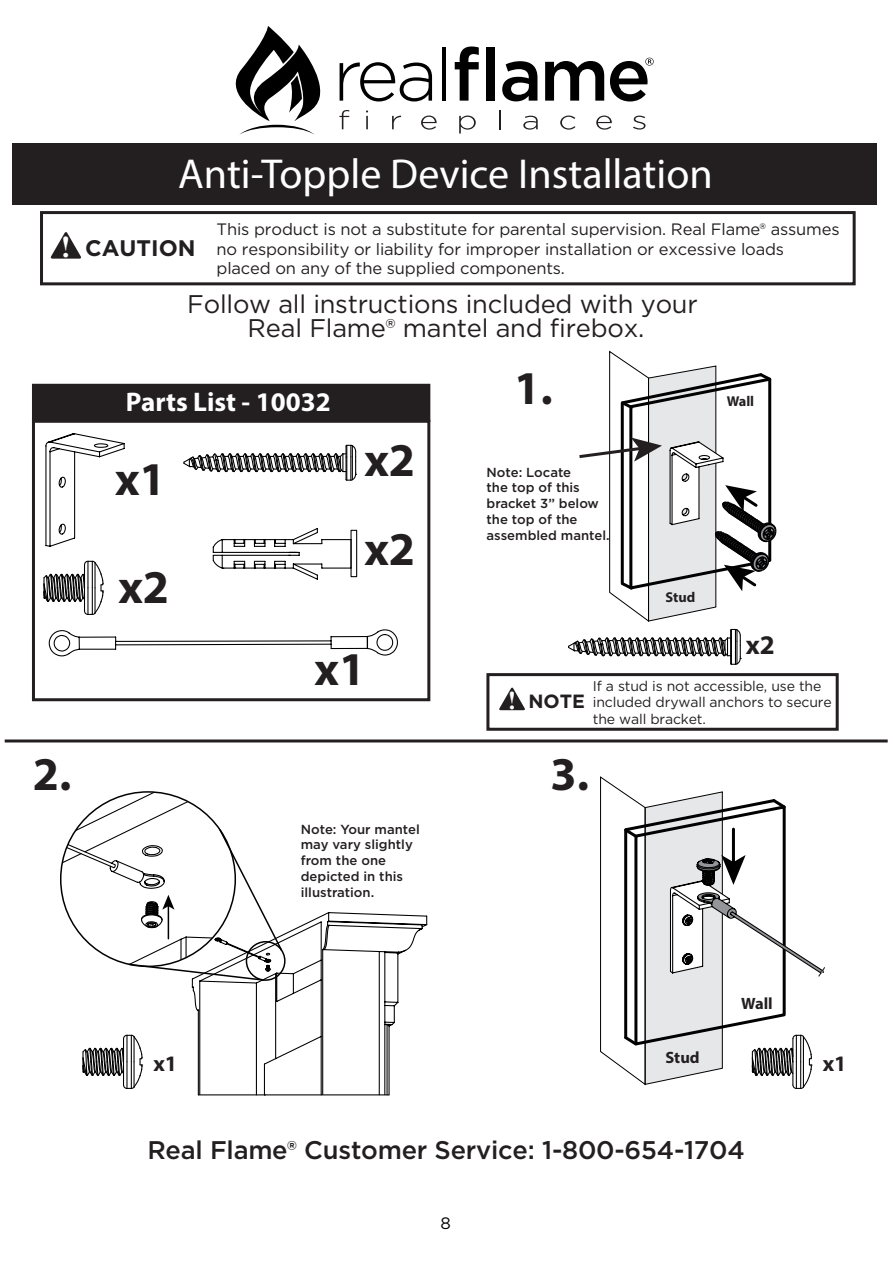
<style>
.page{position:relative;width:893px;height:1263px;background:#fff}
.page>*{position:absolute;margin:0;border:0;box-sizing:border-box;transform-origin:0 0}
.t1{font:700 47.25px/89.2px "Myriad Pro";color:#231f20}
.t2{font:42px "Myriad Pro";color:#fff}
.t3{font:700 27px "Myriad Pro";color:#fff}
.t4{font:700 27px "Myriad Pro";color:#231f20}
.t5{font:25.5px/24px "Gotham";letter-spacing:-.01em;color:#231f20;text-align:center}
.t6{font:500 25.5px "Gotham";letter-spacing:-.01em;color:#231f20}
.t7{font:700 22.5px "Gotham";color:#231f20}
.t8{font:700 22.2px "Myriad Pro";color:#231f20}
.t9{font:700 19.2px "Gotham";color:#231f20}
.t10{font:16.5px/19.8px "Gotham";letter-spacing:-.01em;color:#231f20}
.t11{font:16.5px "Gotham";color:#000}
.t12{font:700 16.35px "Myriad Pro";color:#231f20}
.t13{font:700 14.25px "Myriad Pro";color:#231f20}
.t14{font:14.1px/16.8px "Gotham";letter-spacing:-.01em;color:#231f20}
.t15{font:500 13.05px/15.8px "Gotham";color:#231f20}
.s1{font-family:"Times New Roman";font-size:30px;color:#fff}
.s2{font-family:"Times New Roman";font-size:25.5px;color:#fff}
</style>
<div class="page">
<div style="left:32px;top:384px;width:398px;height:38px;background:#231f20"></div>
<svg style="left:50px;top:232px;width:31px;height:27px"></svg>
<div style="left:12px;top:144px;width:864px;height:61px;background:#231f20"></div>
<hr style="left:5px;top:739px;width:882px;height:3px;background:#231f20">
<div style="left:40px;top:211px;width:815px;height:74px;border:3px solid #231f20"></div>
<svg style="left:499px;top:687px;width:26px;height:23px"></svg>
<div style="left:486px;top:673px;width:352px;height:57px;border:3px solid #231f20"></div>
<svg style="left:339px;top:62px;width:93px;height:40px"></svg>
<hr style="left:442px;top:47px;width:4px;height:54px;background:#000">
<svg style="left:454px;top:47px;width:25px;height:54px"></svg>
<div style="left:486px;top:47px;width:8px;height:54px;background:#000"></div>
<svg style="left:502px;top:61px;width:35px;height:40px"></svg>
<svg style="left:545px;top:61px;width:59px;height:40px"></svg>
<svg style="left:610px;top:58px;width:43px;height:44px"></svg>
<svg style="left:235px;top:26px;width:86px;height:109px"></svg>
<svg style="left:339px;top:110px;width:10px;height:19px"></svg>
<svg style="left:366px;top:111px;width:2px;height:18px"></svg>
<svg style="left:392px;top:116px;width:9px;height:13px"></svg>
<svg style="left:421px;top:116px;width:15px;height:14px"></svg>
<svg style="left:459px;top:116px;width:16px;height:18px"></svg>
<svg style="left:499px;top:110px;width:1px;height:19px"></svg>
<svg style="left:523px;top:116px;width:14px;height:14px"></svg>
<svg style="left:560px;top:116px;width:15px;height:14px"></svg>
<svg style="left:596px;top:116px;width:15px;height:14px"></svg>
<svg style="left:633px;top:116px;width:12px;height:14px"></svg>
<svg style="left:183px;top:444px;width:174px;height:37px"></svg>
<svg style="left:568px;top:351px;width:209px;height:314px"></svg>
<div style="left:32px;top:420px;width:398px;height:281px;border:3px solid #231f20"></div>
<svg style="left:48px;top:629px;width:350px;height:28px"></svg>
<svg style="left:45px;top:433px;width:80px;height:114px"></svg>
<svg style="left:212px;top:528px;width:140px;height:52px"></svg>
<div style="left:350px;top:530px;width:7px;height:47px;border:1px solid #010101"></div>
<svg style="left:43px;top:560px;width:61px;height:55px"></svg>
<svg style="left:600px;top:776px;width:225px;height:313px"></svg>
<svg style="left:61px;top:792px;width:367px;height:304px"></svg>
<h2 class="t2" style="left:178px;top:148px;width:536px">Anti-Topple Device Installation</h2>
<p class="t10" style="left:216px;top:219px;width:624px">This product is not a substitute for parental supervision. Real Flame® assumes no responsibility or liability for improper installation or excessive loads placed on any of the supplied components.</p>
<h3 class="t7" style="left:61px;top:233px;width:136px"><span class="s1">!</span> CAUTION</h3>
<h3 class="t5" style="left:187px;top:291px;width:512px">Follow all instructions included with your<br>Real Flame® mantel and firebox.</h3>
<h3 class="t3" style="left:126px;top:385px;width:206px">Parts List - 10032</h3>
<h1 class="t1" style="left:115px;top:432px;width:52px">x1</h1>
<h1 class="t1" style="left:118px;top:541px;width:52px">x2</h1>
<h1 class="t1" style="left:364px;top:414px;width:52px">x2 x2</h1>
<h1 class="t1" style="left:514px;top:342px;width:40px">1.</h1>
<p class="t15" style="left:486px;top:464px;width:125px">Note: Locate<br>the top of this bracket 3” below the top of the assembled mantel.</p>
<p class="t13" style="left:665px;top:588px;width:31px">Stud</p>
<p class="t13" style="left:726px;top:392px;width:29px">Wall</p>
<h1 class="t1" style="left:314px;top:623px;width:52px">x1</h1>
<h3 class="t4" style="left:745px;top:628px;width:30px">x2</h3>
<p class="t9" style="left:508px;top:688px;width:79px"><span class="s2">!</span> NOTE</p>
<p class="t14" style="left:593px;top:677px;width:240px">If a stud is not accessible, use the included drywall anchors to secure the wall bracket.</p>
<h1 class="t1" style="left:33px;top:728px;width:40px">2.</h1>
<h1 class="t1" style="left:550px;top:728px;width:40px">3.</h1>
<h3 class="t8" style="left:153px;top:1049px;width:25px">x1</h3>
<p class="t15" style="left:301px;top:821px;width:120px">Note: Your mantel may vary slightly from the one depicted in this illustration.</p>
<p class="t12" style="left:665px;top:1047px;width:36px">Stud</p>
<p class="t12" style="left:741px;top:993px;width:33px">Wall</p>
<h3 class="t6" style="left:147px;top:1134px;width:599px">Real Flame® Customer Service: 1-800-654-1704</h3>
<p class="t11" style="left:440px;top:1213px;width:12px">8</p>
<h3 class="t8" style="left:822px;top:1049px;width:25px">x1</h3>
</div>
